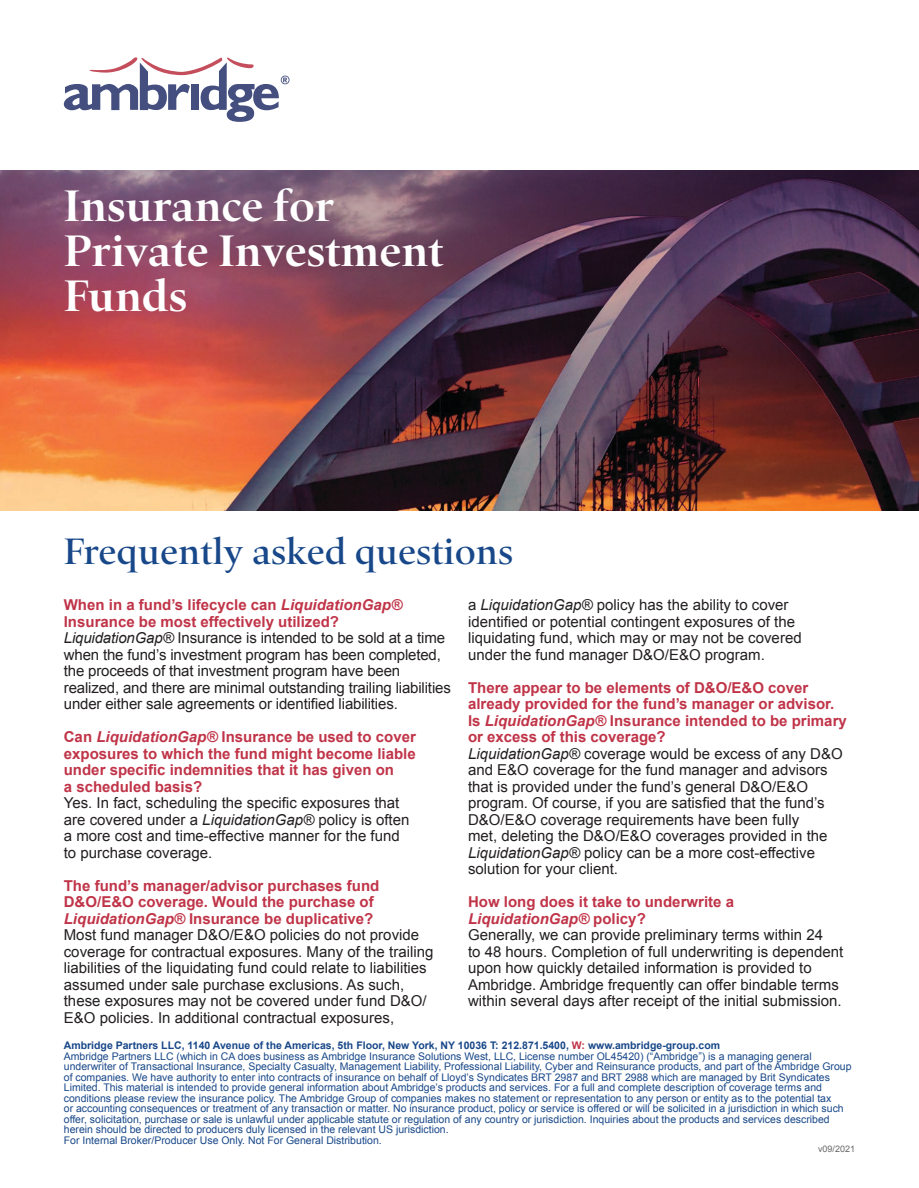
<style>
.page{position:relative;width:919px;height:1188px;background:#fff}
.page>*{position:absolute;margin:0;border:0;box-sizing:border-box;transform-origin:0 0}
.t1{font:700 45px/45px "Quant";color:#fff}
.t2{font:500 37.5px "Quant";color:#184889}
.t3{font:15px/16.5px "Arial";color:#231f20}
.t4{font:700 15px/16.5px "Arial";color:#c03448}
.t5{font:10.5px/10.5px "Arial";color:#184889}
.t6{font:9px "Arial";color:#696969}
.s1{font-weight:700;color:#c03448}
.s2{font-weight:700;font-style:italic;color:#c03448}
.s3{font-style:italic}
.s4{font-weight:700}
</style>
<div class="page">
<svg style="left:64px;top:57px;width:225px;height:65px"></svg>
<img style="left:0;top:170px;width:918px;height:340px">
<h1 class="t1" style="left:64px;top:183px;width:381px">Insurance for<br>Private Investment<br>Funds</h1>
<h2 class="t2" style="left:64px;top:526px;width:451px">Frequently asked questions</h2>
<p class="t3" style="left:64px;top:597px;width:388px"><span class="s1">When in a fund’s lifecycle can</span> <span class="s2">LiquidationGap® </span><span class="s1">Insurance be most effectively utilized?<br></span><span class="s3">LiquidationGap®</span> Insurance is intended to be sold at a time when the fund’s investment program has been completed, the proceeds of that investment program have been realized, and there are minimal outstanding trailing liabilities under either sale agreements or identified liabilities.</p>
<p class="t4" style="left:64px;top:729px;width:353px">Can <span class="s3">LiquidationGap®</span> Insurance be used to cover exposures to which the fund might become liable under specific indemnities that it has given on<br>a scheduled basis?</p>
<p class="t3" style="left:64px;top:795px;width:347px">Yes. In fact, scheduling the specific exposures that are covered under a <span class="s3">LiquidationGap®</span> policy is often a more cost and time-effective manner for the fund to purchase coverage.</p>
<p class="t3" style="left:64px;top:878px;width:371px"><span class="s1">The fund’s manager/advisor purchases fund D&amp;O/E&amp;O coverage. Would the purchase of </span><span class="s2">LiquidationGap®</span> <span class="s1">Insurance be duplicative?<br></span>Most fund manager D&amp;O/E&amp;O policies do not provide coverage for contractual exposures. Many of the trailing liabilities of the liquidating fund could relate to liabilities assumed under sale purchase exclusions. As such, these exposures may not be covered under fund D&amp;O/ E&amp;O policies. In additional contractual exposures,</p>
<p class="t3" style="left:468px;top:597px;width:335px">a <span class="s3">LiquidationGap®</span> policy has the ability to cover identified or potential contingent exposures of the liquidating fund, which may or may not be covered under the fund manager D&amp;O/E&amp;O program.</p>
<p class="t3" style="left:468px;top:680px;width:380px"><span class="s1">There appear to be elements of D&amp;O/E&amp;O cover already provided for the fund’s manager or advisor.<br>Is</span> <span class="s2">LiquidationGap®</span> <span class="s1">Insurance intended to be primary or excess of this coverage?<br></span><span class="s3">LiquidationGap®</span> coverage would be excess of any D&amp;O and E&amp;O coverage for the fund manager and advisors that is provided under the fund’s general D&amp;O/E&amp;O program. Of course, if you are satisfied that the fund’s D&amp;O/E&amp;O coverage requirements have been fully<br>met, deleting the D&amp;O/E&amp;O coverages provided in the <span class="s3">LiquidationGap®</span> policy can be a more cost-effective solution for your client.</p>
<p class="t3" style="left:468px;top:894px;width:377px"><span class="s1">How long does it take to underwrite a </span><span class="s2">LiquidationGap®</span> <span class="s1">policy?<br></span>Generally, we can provide preliminary terms within 24<br>to 48 hours. Completion of full underwriting is dependent upon how quickly detailed information is provided to Ambridge. Ambridge frequently can offer bindable terms within several days after receipt of the initial submission.</p>
<p class="t5" style="left:64px;top:1041px;width:789px"><span class="s4">Ambridge Partners LLC, 1140 Avenue of the Americas, 5th Floor, New York, NY 10036 T: 212.871.5400,</span> <span class="s1">W:</span> <span class="s4">www.ambridge-group.com<br></span>Ambridge Partners LLC (which in CA does business as Ambridge Insurance Solutions West, LLC, License number OL45420) (“Ambridge”) is a managing general underwriter of Transactional Insurance, Specialty Casualty, Management Liability, Professional Liability, Cyber and Reinsurance products, and part of the Ambridge Group of companies. We have authority to enter into contracts of insurance on behalf of Lloyd’s Syndicates BRT 2987 and BRT 2988 which are managed by Brit Syndicates Limited. This material is intended to provide general information about Ambridge’s products and services. For a full and complete description of coverage terms and conditions please review the insurance policy. The Ambridge Group of companies makes no statement or representation to any person or entity as to the potential tax<br>or accounting consequences or treatment of any transaction or matter. No insurance product, policy or service is offered or will be solicited in a jurisdiction in which such offer, solicitation, purchase or sale is unlawful under applicable statute or regulation of any country or jurisdiction. Inquiries about the products and services described herein should be directed to producers duly licensed in the relevant US jurisdiction.<br>For Internal Broker/Producer Use Only. Not For General Distribution.</p>
<p class="t6" style="left:818px;top:1143px;width:39px">v09/2021</p>
</div>
